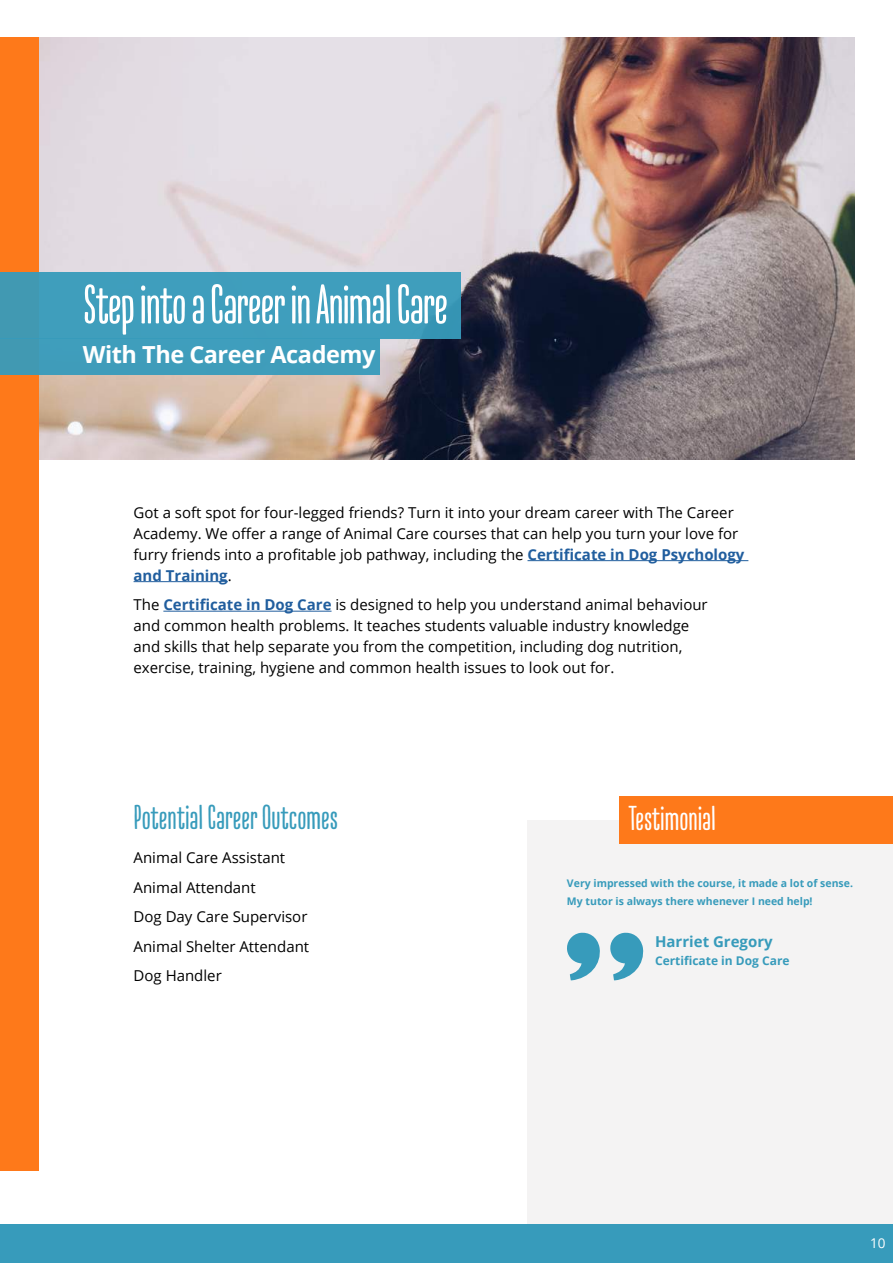
<style>
.page{position:relative;width:893px;height:1263px;background:#fff}
.page>*{position:absolute;margin:0;border:0;box-sizing:border-box;transform-origin:0 0}
.t1{font:700 55.65px "Briko";letter-spacing:-.02em;color:#fff}
.t2{font:700 34.5px "Briko";color:#379bbb}
.t3{font:700 34.5px "Briko";color:#fff}
.t4{font:700 23.55px "Open Sans";letter-spacing:-.02em;color:#fff}
.t5{font:15px/21px "Open Sans";color:#000}
.t6{font:700 15px "Open Sans";color:#379bbb}
.t7{font:13.5px "Open Sans";color:#fff}
.t8{font:700 12px "Open Sans";color:#379bbb}
.t9{font:700 10.5px/18px "Open Sans";color:#379bbb}
.s1{font-weight:700;color:#215e9e}
</style>
<div class="page">
<div style="left:527px;top:820px;width:366px;height:405px;background:#f4f3f3"></div>
<hr style="left:527px;top:560px;width:221px;height:1px;background:#215e9e">
<hr style="left:134px;top:581px;width:94px;height:1px;background:#215e9e">
<hr style="left:163px;top:611px;width:169px;height:1px;background:#215e9e">
<img style="left:39px;top:38px;width:816px;height:421px">
<div style="left:0;top:1225px;width:893px;height:38px;background:#379bbb"></div>
<div style="left:0;top:38px;width:39px;height:1133px;background:#fe791a"></div>
<div style="left:619px;top:796px;width:274px;height:48px;background:#fe791a"></div>
<svg style="left:567px;top:932px;width:33px;height:48px"></svg>
<svg style="left:610px;top:932px;width:34px;height:48px"></svg>
<div style="left:0;top:272px;width:461px;height:66px;background:#3f9ebd"></div>
<div style="left:0;top:338px;width:380px;height:36px;background:#3f9dbb"></div>
<h1 class="t1" style="left:83px;top:276px;width:367px">Step into a Career in Animal Care</h1>
<h3 class="t4" style="left:83px;top:337px;width:294px">With The Career Academy</h3>
<p class="t5" style="left:134px;top:501px;width:612px">Got a soft spot for four-legged friends? Turn it into your dream career with The Career Academy. We offer a range of Animal Care courses that can help you turn your love for furry friends into a profitable job pathway, including the <span class="s1">Certificate in Dog Psychology and Training</span>.</p>
<p class="t5" style="left:134px;top:594px;width:576px">The <span class="s1">Certificate in Dog Care</span> is designed to help you understand animal behaviour and common health problems. It teaches students valuable industry knowledge and skills that help separate you from the competition, including dog nutrition, exercise, training, hygiene and common health issues to look out for.</p>
<h2 class="t2" style="left:134px;top:799px;width:206px">Potential Career Outcomes</h2>
<p class="t5" style="left:134px;top:842px;width:177px;line-height:29.5px">Animal Care Assistant<br>Animal Attendant<br>Dog Day Care Supervisor<br>Animal Shelter Attendant<br>Dog Handler</p>
<h2 class="t3" style="left:628px;top:800px;width:89px">Testimonial</h2>
<p class="t9" style="left:567px;top:874px;width:287px">Very impressed with the course, it made a lot of sense.<br>My tutor is always there whenever I need help!</p>
<p class="t6" style="left:655px;top:931px;width:119px">Harriet Gregory</p>
<p class="t8" style="left:655px;top:952px;width:136px">Certificate in Dog Care</p>
<p class="t7" style="left:870px;top:1234px;width:17px">10</p>
</div>
